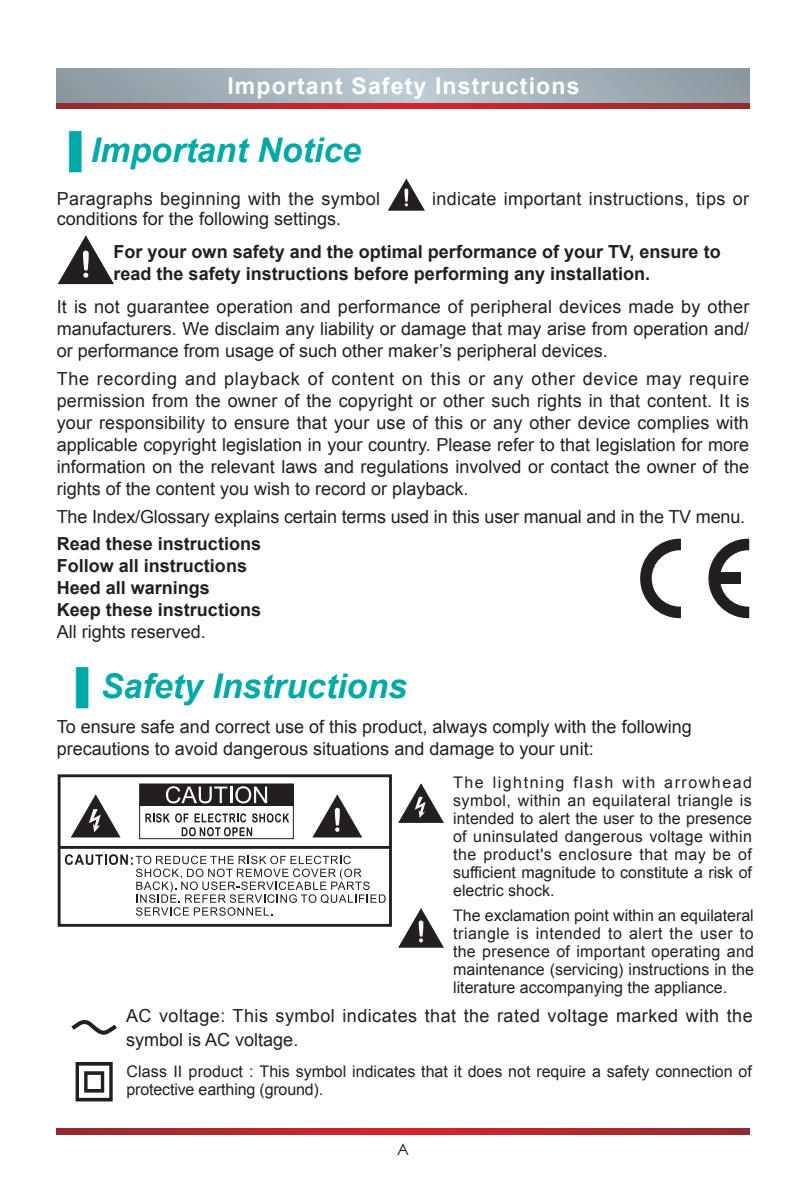
<style>
.page{position:relative;width:806px;height:1191px;background:#fff}
.page>*{position:absolute;margin:0;border:0;box-sizing:border-box;transform-origin:0 0}
.t1{font:italic 700 34px "Arial";color:#00a9a7}
.t2{font:700 23px "Arial";letter-spacing:.05em;color:#fff}
.t3{font:18px/22px "Arial";color:#231f20;text-align:justify}
.t4{font:700 18px/22px "Arial";color:#231f20}
.t5{font:18px/24px "Arial";letter-spacing:.025em;color:#231f20}
.t6{font:18px "Arial";letter-spacing:.02em;color:#231f20}
.t7{font:16px/18px "Arial";color:#231f20;text-align:justify}
.t8{font:16px "Century Gothic";color:#231f20}
</style>
<div class="page">
<svg style="left:57px;top:1128px;width:691px;height:6px;background:#b4272e"></svg>
<svg style="left:57px;top:68px;width:691px;height:35px;background:#a4b0b7"></svg>
<svg style="left:57px;top:103px;width:691px;height:6px;background:#b4272e"></svg>
<svg style="left:388px;top:178px;width:37px;height:33px"></svg>
<svg style="left:708px;top:538px;width:40px;height:80px"></svg>
<svg style="left:640px;top:538px;width:40px;height:80px"></svg>
<svg style="left:57px;top:235px;width:57px;height:50px"></svg>
<div style="left:58px;top:774px;width:333px;height:152px;border:3px solid #231f20"></div>
<svg style="left:312px;top:794px;width:50px;height:44px"></svg>
<svg style="left:71px;top:794px;width:50px;height:44px"></svg>
<div style="left:139px;top:783px;width:155px;height:56px;border:1px solid #231f20"></div>
<div style="left:139px;top:784px;width:154px;height:21px;background:#231f20"></div>
<svg style="left:166px;top:786px;width:101px;height:17px"></svg>
<svg style="left:145px;top:813px;width:144px;height:23px"></svg>
<svg style="left:65px;top:854px;width:320px;height:61px"></svg>
<hr style="left:58px;top:846px;width:331px;height:3px;background:#231f20">
<svg style="left:398px;top:908px;width:46px;height:40px"></svg>
<svg style="left:398px;top:783px;width:46px;height:40px"></svg>
<svg style="left:75px;top:1062px;width:38px;height:39px"></svg>
<svg style="left:71px;top:1020px;width:46px;height:14px"></svg>
<p class="t2" style="left:227px;top:70px;width:353px">Important Safety Instructions</p>
<h1 class="t1" style="left:57px;top:127px;width:305px">▐ Important Notice</h1>
<p class="t6" style="left:57px;top:186px;width:325px">Paragraphs beginning with the symbol</p>
<p class="t6" style="left:432px;top:186px;width:318px">indicate important instructions, tips or</p>
<p class="t3" style="left:57px;top:207px;width:286px">conditions for the following settings.</p>
<p class="t4" style="left:113px;top:241px;width:608px">For your own safety and the optimal performance of your TV, ensure to read the safety instructions before performing any installation.</p>
<p class="t3" style="left:57px;top:296px;width:693px">It is not guarantee operation and performance of peripheral devices made by other manufacturers. We disclaim any liability or damage that may arise from operation and/ or performance from usage of such other maker’s peripheral devices.</p>
<p class="t3" style="left:57px;top:368px;width:693px">The recording and playback of content on this or any other device may require permission from the owner of the copyright or other such rights in that content. It is your responsibility to ensure that your use of this or any other device complies with applicable copyright legislation in your country. Please refer to that legislation for more information on the relevant laws and regulations involved or contact the owner of the rights of the content you wish to record or playback.</p>
<p class="t3" style="left:57px;top:505px;width:689px">The Index/Glossary explains certain terms used in this user manual and in the TV menu.</p>
<p class="t4" style="left:57px;top:533px;width:206px">Read these instructions<br>Follow all instructions<br>Heed all warnings<br>Keep these instructions</p>
<p class="t3" style="left:57px;top:621px;width:151px">All rights reserved.</p>
<h1 class="t1" style="left:77px;top:663px;width:332px">▌Safety Instructions</h1>
<p class="t3" style="left:57px;top:716px;width:636px">To ensure safe and correct use of this product, always comply with the following precautions to avoid dangerous situations and damage to your unit:</p>
<p class="t7" style="left:453px;top:773px;width:300px">The lightning flash with arrowhead symbol, within an equilateral triangle is intended to alert the user to the presence of uninsulated dangerous voltage within the product's enclosure that may be of sufficient magnitude to constitute a risk of electric shock.</p>
<p class="t7" style="left:453px;top:906px;width:302px">The exclamation point within an equilateral triangle is intended to alert the user to the presence of important operating and maintenance (servicing) instructions in the literature accompanying the appliance.</p>
<p class="t5" style="left:126px;top:1003px;width:627px">AC voltage: This symbol indicates that the rated voltage marked with the symbol is AC voltage.</p>
<p class="t7" style="left:126px;top:1062px;width:626px">Class II product : This symbol indicates that it does not require a safety connection of protective earthing (ground).</p>
<p class="t8" style="left:397px;top:1137px;width:13px">A</p>
</div>
